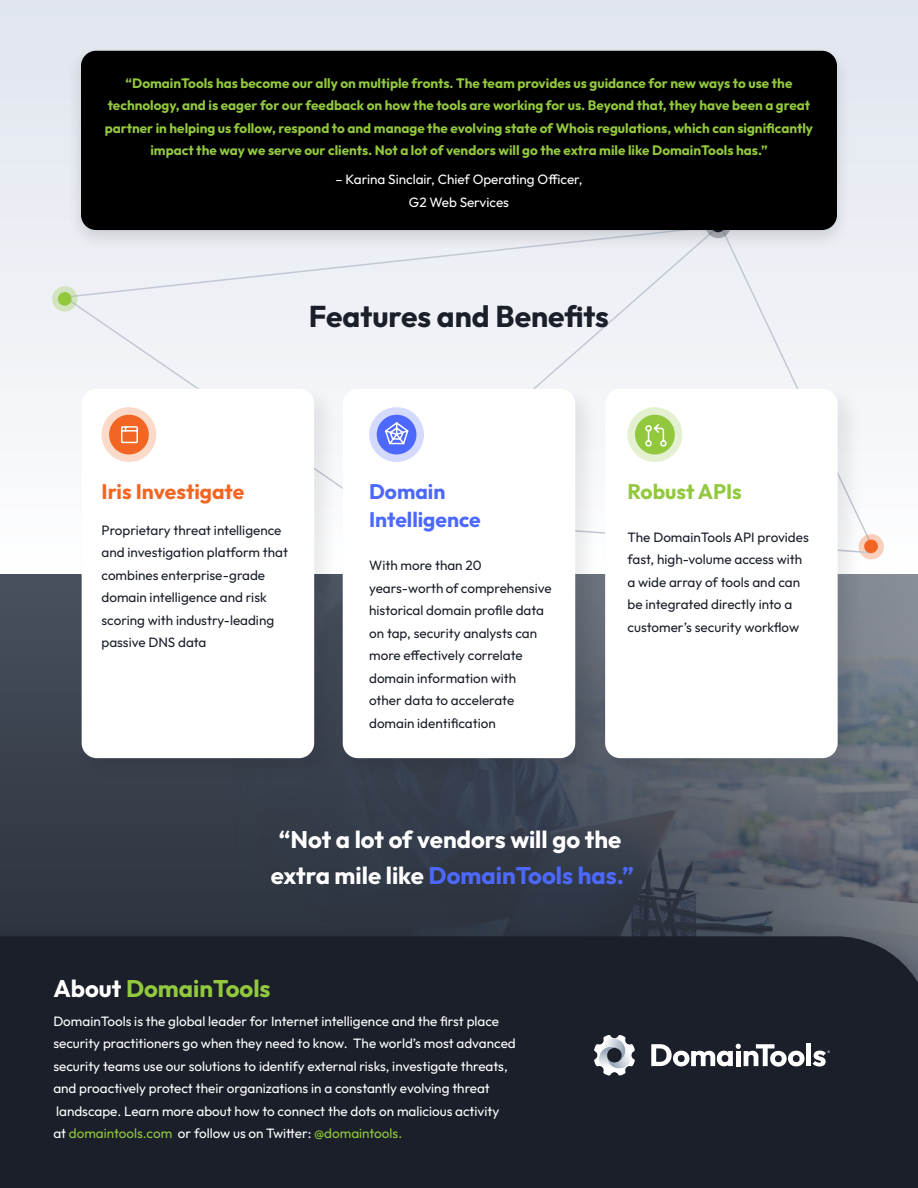
<style>
.page{position:relative;width:918px;height:1188px;background:#fff}
.page>*{position:absolute;margin:0;border:0;box-sizing:border-box;transform-origin:0 0}
.t1{font:700 30px "Outfit";color:#1a1f29}
.t2{font:700 24px/36px "Outfit";color:#fff;text-align:center}
.Body{font:700 24px "Outfit";color:#92c83e}
.t3{font:700 21px/28.5px "Outfit";color:#4c68fd}
.t4{font:700 21px "Outfit";color:#f26522}
.t5{font:700 21px "Outfit";color:#92c83e}
.Body-2{font:13.5px/22.5px "Outfit";color:#1a1f29}
.Body-3{font:13.5px/22.5px "Outfit";color:#fff}
.Body-4{font:700 13.5px/22.5px "Outfit";color:#92c83e;text-align:center}
.s1{color:#4c68fd}
.s2{color:#fff}
.s3{color:#92c83e}
</style>
<div class="page">
<img style="left:0;top:575px;width:918px;height:349px">
<div style="left:0;top:0;width:918px;height:574px;background:linear-gradient(to bottom,#dfe4ee,#fdfdfe)"></div>
<div style="left:720px;top:224px;width:154px;height:282px;background:#eff1f6"></div>
<div style="left:63px;top:225px;width:323px;height:70px;background:#edf0f5"></div>
<div style="left:386px;top:252px;width:334px;height:132px;background:#eff1f6"></div>
<div style="left:63px;top:295px;width:327px;height:226px;background:#f1f3f7"></div>
<svg style="left:863px;top:506px;width:22px;height:54px"></svg>
<svg style="left:51px;top:286px;width:27px;height:26px"></svg>
<div style="left:58px;top:292px;width:14px;height:14px;background:#92c83e;border-radius:50%"></div>
<div style="left:864px;top:539px;width:14px;height:15px;background:#f26522;border-radius:50%"></div>
<div style="left:77px;top:384px;width:263px;height:400px;background:#000;opacity:.08"></div>
<div style="left:82px;top:389px;width:232px;height:369px;background:#fff;border-radius:15px"></div>
<div style="left:338px;top:384px;width:263px;height:400px;background:#000;opacity:.08"></div>
<div style="left:343px;top:389px;width:232px;height:369px;background:#fff;border-radius:15px"></div>
<div style="left:600px;top:384px;width:263px;height:400px;background:#000;opacity:.08"></div>
<div style="left:605px;top:389px;width:233px;height:369px;background:#fff;border-radius:15px"></div>
<div style="left:0;top:924px;width:918px;height:264px;background:#000;opacity:.21"></div>
<div style="left:0;top:936px;width:918px;height:252px;background:#1a1f29"></div>
<svg style="left:102px;top:407px;width:54px;height:55px"></svg>
<div style="left:109px;top:415px;width:40px;height:39px;background:#f26522;border-radius:50%"></div>
<svg style="left:369px;top:407px;width:55px;height:55px"></svg>
<div style="left:377px;top:415px;width:39px;height:39px;background:#4c68fd;border-radius:50%"></div>
<svg style="left:627px;top:407px;width:55px;height:55px"></svg>
<div style="left:635px;top:415px;width:40px;height:39px;background:#92c83e;border-radius:50%"></div>
<svg style="left:121px;top:426px;width:17px;height:18px"></svg>
<svg style="left:385px;top:422px;width:24px;height:23px"></svg>
<svg style="left:645px;top:424px;width:22px;height:23px"></svg>
<svg style="left:651px;top:1044px;width:154px;height:23px"></svg>
<div style="left:806px;top:1044px;width:5px;height:22px;background:#fff"></div>
<svg style="left:813px;top:1051px;width:17px;height:16px"></svg>
<svg style="left:594px;top:1035px;width:41px;height:40px"></svg>
<div style="left:66px;top:42px;width:787px;height:210px;background:#000;opacity:.13"></div>
<div style="left:81px;top:51px;width:756px;height:179px;background:#000;border-radius:15px"></div>
<p class="Body-4" style="left:105px;top:72px;width:710px">“DomainTools has become our ally on multiple fronts. The team provides us guidance for new ways to use the technology, and is eager for our feedback on how the tools are working for us. Beyond that, they have been a great partner in helping us follow, respond to and manage the evolving state of Whois regulations, which can significantly impact the way we serve our clients. Not a lot of vendors will go the extra mile like DomainTools has.”</p>
<p class="Body-3" style="left:335px;top:168px;width:249px;text-align:center">– Karina Sinclair, Chief Operating Officer,<br>G2 Web Services</p>
<h2 class="t1" style="left:309px;top:299px;width:302px">Features and Benefits</h2>
<h3 class="t4" style="left:102px;top:480px;width:144px">Iris Investigate</h3>
<p class="Body-2" style="left:102px;top:519px;width:188px">Proprietary threat intelligence and investigation platform that combines enterprise-grade domain intelligence and risk scoring with industry-leading passive DNS data</p>
<h3 class="t3" style="left:369px;top:477px;width:113px">Domain<br>Intelligence</h3>
<p class="Body-2" style="left:369px;top:554px;width:184px">With more than 20 years-worth of comprehensive historical domain profile data on tap, security analysts can more effectively correlate domain information with other data to accelerate domain identification</p>
<h3 class="t5" style="left:627px;top:480px;width:116px">Robust APIs</h3>
<p class="Body-2" style="left:627px;top:526px;width:183px">The DomainTools API provides fast, high-volume access with a wide array of tools and can be integrated directly into a customer’s security workflow</p>
<h3 class="t2" style="left:271px;top:822px;width:364px">“Not a lot of vendors will go the extra mile like <span class="s1">DomainTools has.”</span></h3>
<p class="Body" style="left:53px;top:975px;width:219px"><span class="s2">About</span> DomainTools</p>
<p class="Body-3" style="left:53px;top:1010px;width:464px">DomainTools is the global leader for Internet intelligence and the first place security practitioners go when they need to know. The world’s most advanced security teams use our solutions to identify external risks, investigate threats, and proactively protect their organizations in a constantly evolving threat landscape. Learn more about how to connect the dots on malicious activity<br>at <span class="s3">domaintools.com</span> or follow us on Twitter: <span class="s3">@domaintools.</span></p>
</div>
